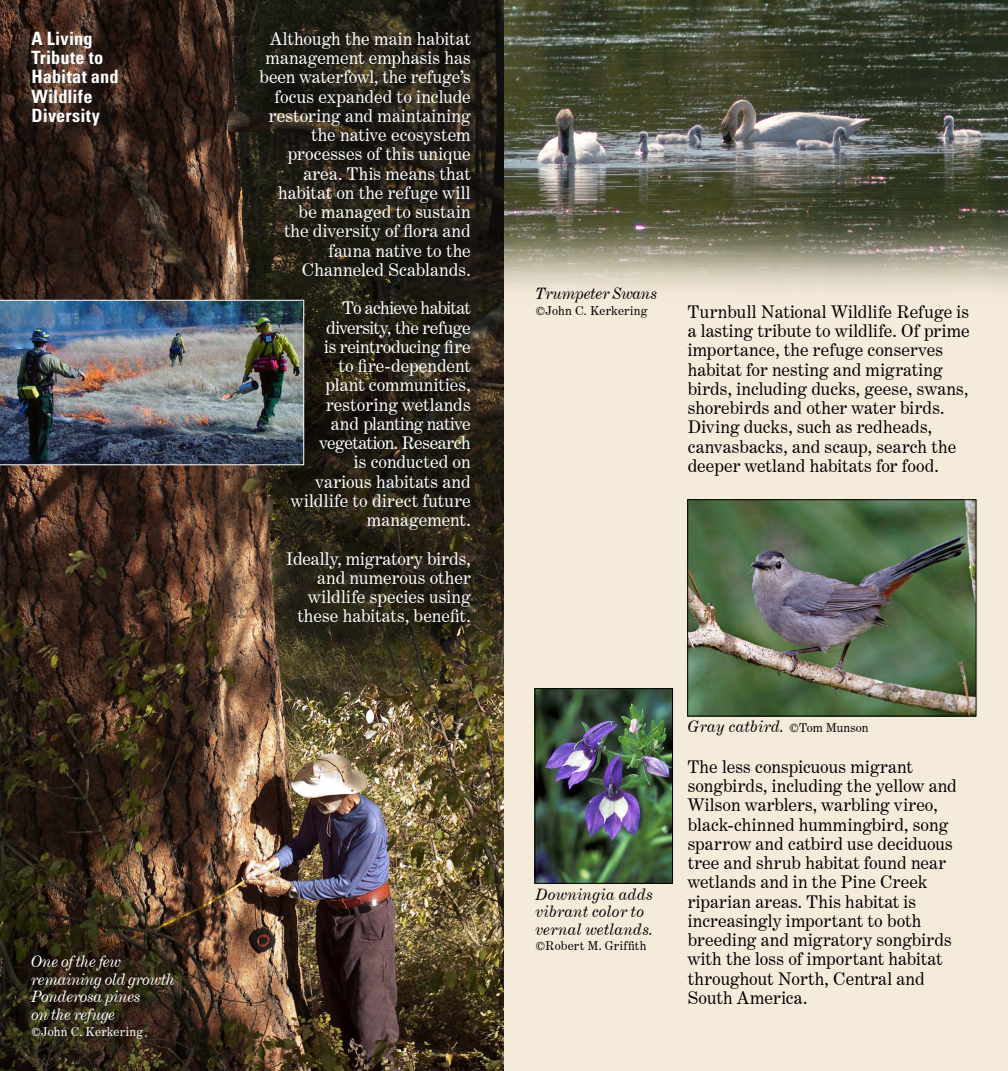
<style>
.page{position:relative;width:1008px;height:1071px;background:#fff}
.page>*{position:absolute;margin:0;border:0;box-sizing:border-box;transform-origin:0 0}
.t1{font:700 condensed 18.38px/19.2px "Univers LT Pro";letter-spacing:.01em;color:#fff}
.t2{font:17.5px/19.2px "Century Expanded BT";letter-spacing:.01em;color:#000}
.t3{font:17.5px/19.2px "Century Expanded BT";color:#fff;text-align:right}
.t4{font:italic 15.75px/17.5px "Century Expanded BT";letter-spacing:.015em;color:#000}
.t5{font:italic 15.75px/17.5px "Century Expanded BT";letter-spacing:-.02em;color:#fff}
.t6{font:italic 15.75px "Century Expanded BT";letter-spacing:-.01em;color:#000}
.t7{font:12.25px "Century Expanded BT";letter-spacing:.02em;color:#000}
.t8{font:12.25px "Century Expanded BT";letter-spacing:.02em;color:#fff}
.s1{font-style:normal;font-size:12.25px}
</style>
<div class="page">
<div style="left:504px;top:0;width:504px;height:1071px;background:#f5ebdb"></div>
<img style="left:0;top:0;width:504px;height:1071px">
<img style="left:689px;top:501px;width:286px;height:213px">
<div style="left:687px;top:499px;width:290px;height:217px;border:1px solid #000"></div>
<img style="left:537px;top:690px;width:134px;height:192px">
<div style="left:535px;top:688px;width:138px;height:196px;border:1px solid #000"></div>
<img style="left:0;top:300px;width:304px;height:165px">
<img style="left:504px;top:0;width:504px;height:288px">
<h2 class="t1" style="left:32px;top:28px;width:89px">A Living<br>Tribute to<br>Habitat and<br>Wildlife<br>Diversity</h2>
<p class="t5" style="left:31px;top:953px;width:145px">One of the few remaining old growth<br>Ponderosa pines<br>on the refuge</p>
<p class="t8" style="left:31px;top:1024px;width:113px">©John C. Kerkering</p>
<p class="t3" style="left:260px;top:29px;width:213px">Although the main habitat management emphasis has been waterfowl, the refuge’s focus expanded to include restoring and maintaining the native ecosystem processes of this unique area. This means that habitat on the refuge will be managed to sustain<br>the diversity of flora and fauna native to the<br>Channeled Scablands.</p>
<p class="t3" style="left:291px;top:298px;width:181px">To achieve habitat diversity, the refuge<br>is reintroducing fire<br>to fire-dependent<br>plant communities, restoring wetlands<br>and planting native vegetation. Research<br>is conducted on<br>various habitats and wildlife to direct future management.</p>
<p class="t3" style="left:286px;top:549px;width:186px">Ideally, migratory birds, and numerous other wildlife species using these habitats, benefit.</p>
<p class="t6" style="left:536px;top:284px;width:123px">Trumpeter Swans</p>
<p class="t7" style="left:536px;top:303px;width:113px">©John C. Kerkering</p>
<p class="t2" style="left:688px;top:302px;width:284px">Turnbull National Wildlife Refuge is a lasting tribute to wildlife. Of prime importance, the refuge conserves habitat for nesting and migrating birds, including ducks, geese, swans, shorebirds and other water birds.<br>Diving ducks, such as redheads, canvasbacks, and scaup, search the deeper wetland habitats for food.</p>
<p class="t4" style="left:536px;top:885px;width:119px">Downingia adds vibrant color to vernal wetlands.</p>
<p class="t7" style="left:536px;top:939px;width:112px">©Robert M. Griffith</p>
<p class="t4" style="left:688px;top:717px;width:182px">Gray catbird. <span class="s1">©Tom Munson</span></p>
<p class="t2" style="left:688px;top:757px;width:271px">The less conspicuous migrant songbirds, including the yellow and<br>Wilson warblers, warbling vireo, black-chinned hummingbird, song sparrow and catbird use deciduous tree and shrub habitat found near wetlands and in the Pine Creek riparian areas. This habitat is increasingly important to both breeding and migratory songbirds with the loss of important habitat throughout North, Central and<br>South America.</p>
</div>
